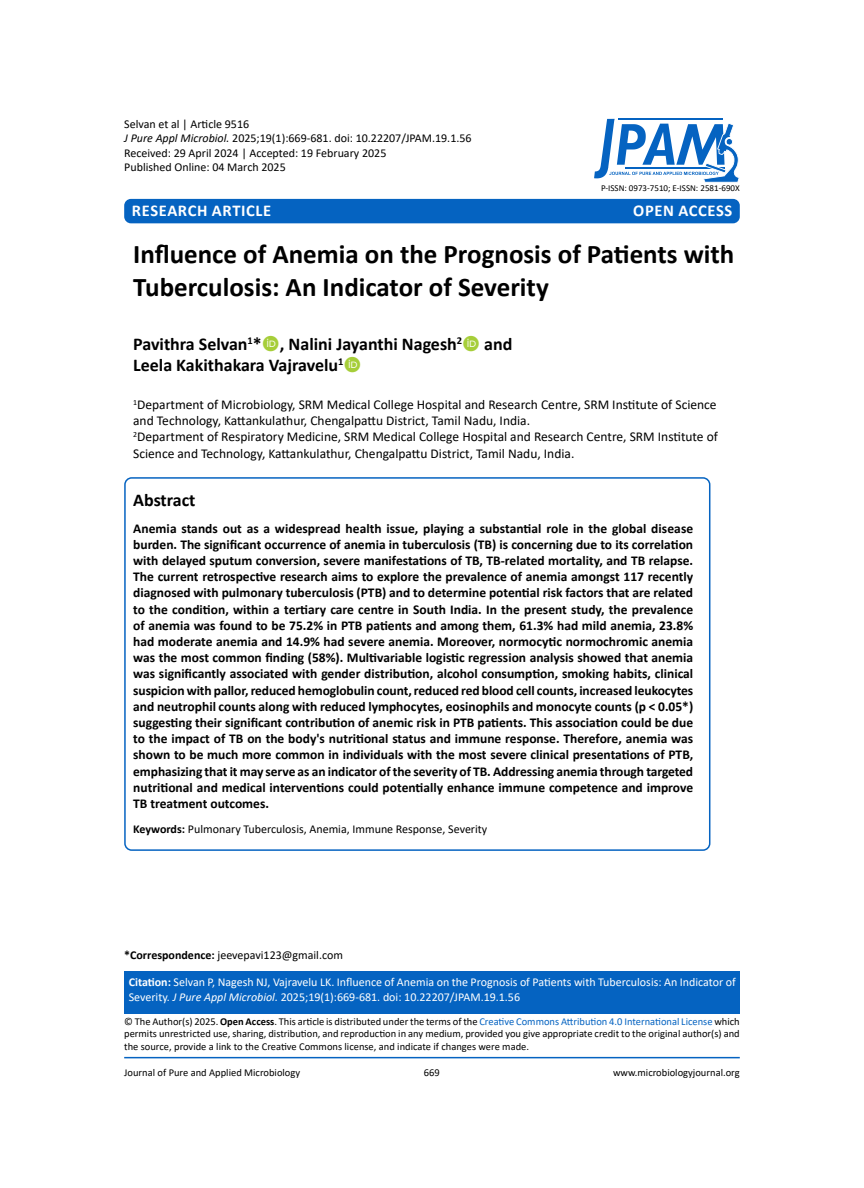
<style>
.page{position:relative;width:864px;height:1188px;background:#fff}
.page>*{position:absolute;margin:0;border:0;box-sizing:border-box;transform-origin:0 0}
.JPAM_Heading{font:700 27px/32.4px "Calibri";color:#000}
.JPAM_Author_Name{font:700 18px "Calibri";color:#000}
.JPAM_ABSTRACT{font:700 18px "Calibri";color:#000}
.t1{font:700 16.5px "Calibri";letter-spacing:.04em;color:#fff}
.JPAM_ABSTRACT-2{font:700 13.5px/16.2px "Calibri";color:#000;text-align:justify}
.JPAM_Adds___Keys{font:13.5px/16.2px "Calibri";color:#000}
.JPAM_ABSTRACT-3{font:12px "Calibri";color:#000}
.JPAM_Body_text{font:12px/14.4px "Calibri";color:#fff}
.JPAM_Body_text-2{font:12px "Calibri";color:#000}
.Body_text{font:10.5px/12.6px "Calibri";color:#000;text-align:justify}
.t2{font:9px "Calibri";color:#000}
.s1{font-style:italic}
.s2{font-weight:700}
.s3{color:#0563c1}
</style>
<div class="page">
<div style="left:124px;top:971px;width:616px;height:43px;background:#0563c1"></div>
<hr style="left:124px;top:1057px;width:616px;height:1px;background:#0563c1">
<div style="left:124px;top:199px;width:616px;height:24px;background:#0563c1;border-radius:7px"></div>
<svg style="left:594px;top:119px;width:145px;height:64px"></svg>
<div style="left:124px;top:477px;width:586px;height:374px;border:2px solid #0563c1;border-radius:7px"></div>
<p class="JPAM_ABSTRACT-3" style="left:124px;top:115px;width:126px">Selvan et al | Article 9516</p>
<p class="JPAM_ABSTRACT-3" style="left:124px;top:130px;width:349px"><span class="s1">J Pure Appl Microbiol.</span> 2025;19(1):669-681. doi: 10.22207/JPAM.19.1.56</p>
<p class="JPAM_ABSTRACT-3" style="left:124px;top:144px;width:264px">Received: 29 April 2024 | Accepted: 19 February 2025</p>
<p class="JPAM_ABSTRACT-3" style="left:124px;top:159px;width:163px">Published Online: 04 March 2025</p>
<p class="t1" style="left:132px;top:198px;width:141px">RESEARCH ARTICLE</p>
<p class="t1" style="left:633px;top:198px;width:101px">OPEN ACCESS</p>
<p class="t2" style="left:601px;top:182px;width:140px">P-ISSN: 0973-7510; E-ISSN: 2581-690X</p>
<p class="JPAM_Heading" style="left:133px;top:238px;width:603px">Influence of Anemia on the Prognosis of Patients with<br>Tuberculosis: An Indicator of Severity</p>
<p class="JPAM_Author_Name" style="left:133px;top:331px;width:381px">Pavithra Selvan<sup>1</sup>* , Nalini Jayanthi Nagesh<sup>2</sup> and</p>
<p class="JPAM_Author_Name" style="left:133px;top:353px;width:212px">Leela Kakithakara Vajravelu<sup>1</sup></p>
<p class="JPAM_Adds___Keys" style="left:133px;top:396px;width:585px"><sup>1</sup>Department of Microbiology, SRM Medical College Hospital and Research Centre, SRM Institute of Science and Technology, Kattankulathur, Chengalpattu District, Tamil Nadu, India.</p>
<p class="JPAM_Adds___Keys" style="left:133px;top:429px;width:586px"><sup>2</sup>Department of Respiratory Medicine, SRM Medical College Hospital and Research Centre, SRM Institute of<br>Science and Technology, Kattankulathur, Chengalpattu District, Tamil Nadu, India.</p>
<p class="JPAM_ABSTRACT" style="left:133px;top:487px;width:64px">Abstract</p>
<p class="JPAM_ABSTRACT-2" style="left:133px;top:520px;width:562px">Anemia stands out as a widespread health issue, playing a substantial role in the global disease burden. The significant occurrence of anemia in tuberculosis (TB) is concerning due to its correlation with delayed sputum conversion, severe manifestations of TB, TB-related mortality, and TB relapse.<br>The current retrospective research aims to explore the prevalence of anemia amongst 117 recently diagnosed with pulmonary tuberculosis (PTB) and to determine potential risk factors that are related to the condition, within a tertiary care centre in South India. In the present study, the prevalence of anemia was found to be 75.2% in PTB patients and among them, 61.3% had mild anemia, 23.8% had moderate anemia and 14.9% had severe anemia. Moreover, normocytic normochromic anemia was the most common finding (58%). Multivariable logistic regression analysis showed that anemia was significantly associated with gender distribution, alcohol consumption, smoking habits, clinical suspicion with pallor, reduced hemoglobulin count, reduced red blood cell counts, increased leukocytes and neutrophil counts along with reduced lymphocytes, eosinophils and monocyte counts (p &lt; 0.05*) suggesting their significant contribution of anemic risk in PTB patients. This association could be due to the impact of TB on the body's nutritional status and immune response. Therefore, anemia was shown to be much more common in individuals with the most severe clinical presentations of PTB, emphasizing that it may serve as an indicator of the severity of TB. Addressing anemia through targeted nutritional and medical interventions could potentially enhance immune competence and improve TB treatment outcomes.</p>
<p class="JPAM_ABSTRACT-3" style="left:133px;top:821px;width:356px"><span class="s2">Keywords:</span> Pulmonary Tuberculosis, Anemia, Immune Response, Severity</p>
<p class="JPAM_Body_text-2" style="left:124px;top:947px;width:220px"><span class="s2">*Correspondence:</span> jeevepavi123@gmail.com</p>
<p class="JPAM_Body_text" style="left:129px;top:975px;width:609px"><span class="s2">Citation:</span> Selvan P, Nagesh NJ, Vajravelu LK. Influence of Anemia on the Prognosis of Patients with Tuberculosis: An Indicator of<br>Severity. <span class="s1">J Pure Appl Microbiol.</span> 2025;19(1):669-681. doi: 10.22207/JPAM.19.1.56</p>
<p class="Body_text" style="left:124px;top:1015px;width:617px">© The Author(s) 2025. <span class="s2">Open Access</span>. This article is distributed under the terms of the <span class="s3">Creative Commons Attribution 4.0 International License</span> which permits unrestricted use, sharing, distribution, and reproduction in any medium, provided you give appropriate credit to the original author(s) and the source, provide a link to the Creative Commons license, and indicate if changes were made.</p>
<p class="Body_text" style="left:124px;top:1066px;width:177px">Journal of Pure and Applied Microbiology</p>
<p class="Body_text" style="left:424px;top:1066px;width:17px">669</p>
<p class="Body_text" style="left:613px;top:1066px;width:128px">www.microbiologyjournal.org</p>
</div>
